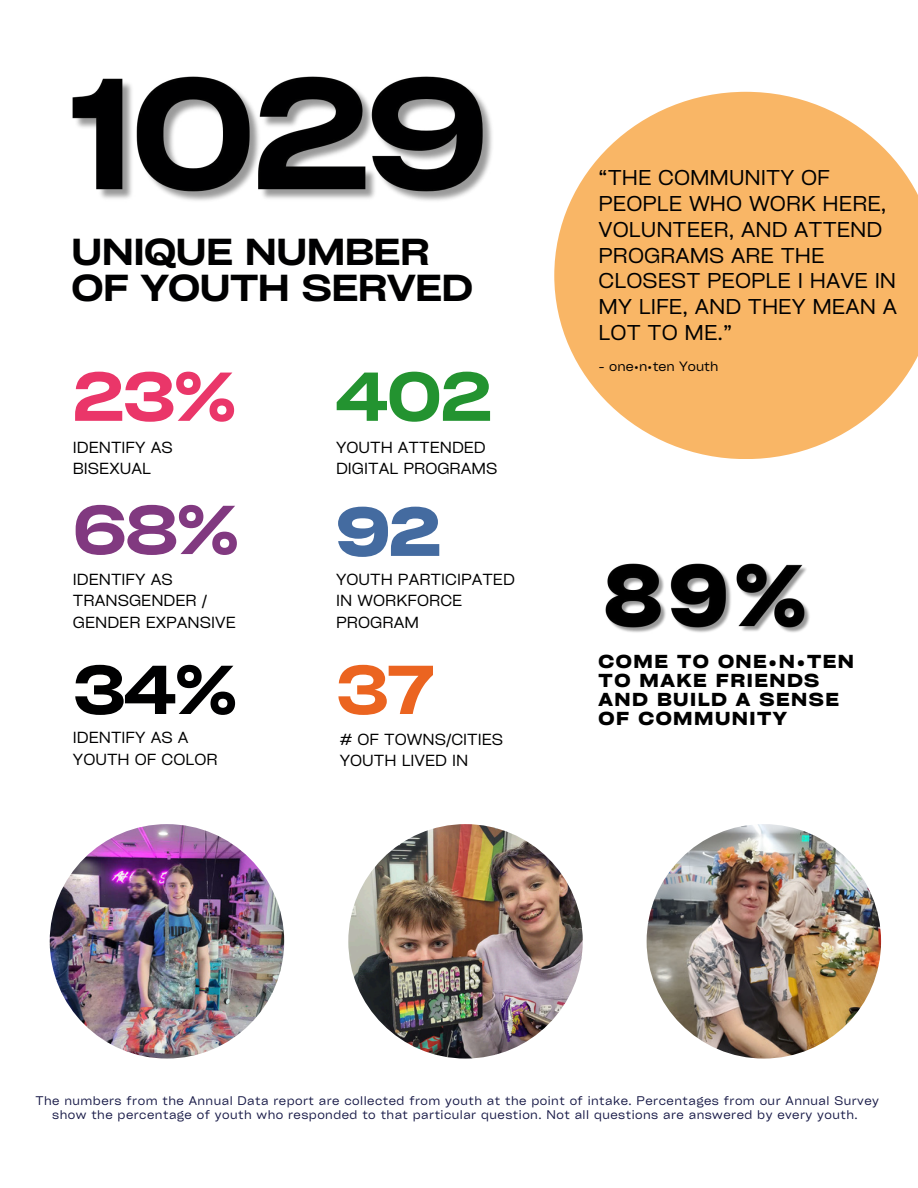
<style>
.page{position:relative;width:918px;height:1188px;background:#fff}
.page>*{position:absolute;margin:0;border:0;box-sizing:border-box;transform-origin:0 0}
.t1{font:600 expanded 66.15px "Cy Grotesk";color:#ea3669}
.t2{font:600 expanded 66.15px "Cy Grotesk";color:#813980}
.t3{font:600 expanded 66.15px "Cy Grotesk";color:#000001}
.t4{font:600 expanded 66.15px "Cy Grotesk";color:#239330}
.t5{font:600 expanded 66.15px "Cy Grotesk";color:#eb6420}
.t6{font:700 expanded 66.15px "Cy Grotesk";color:#446ba0}
.t7{font:600 expanded 36px/36px "Cy Grotesk";letter-spacing:-.015em;color:#000001}
.t8{font:20.55px/25.8px "Cy Grotesk Key";color:#000001}
.t9{font:700 expanded 18px/19.2px "Cy Grotesk";letter-spacing:.08em;color:#000}
.t10{font:15.3px/21.3px "Cy Grotesk Key";color:#000001}
.t11{font:13.05px "Cy Grotesk Key";color:#000001}
.t12{font:12px/14px "Cy Grotesk Key";letter-spacing:.035em;color:#191b48;text-align:center}
</style>
<div class="page">
<svg style="left:554px;top:92px;width:364px;height:367px;fill:#f9b666"></svg>
<img style="left:50px;top:824px;width:234px;height:235px;border-radius:50%">
<img style="left:348px;top:824px;width:235px;height:235px;border-radius:50%">
<img style="left:647px;top:824px;width:234px;height:235px;border-radius:50%">
<img style="left:72px;top:76px;width:420px;height:125px">
<img style="left:605px;top:563px;width:205px;height:70px">
<h2 class="t7" style="left:72px;top:233px;width:403px">UNIQUE NUMBER<br>OF YOUTH SERVED</h2>
<h1 class="t1" style="left:73px;top:349px;width:164px">23%</h1>
<p class="t10" style="left:73px;top:436px;width:101px">IDENTIFY AS<br>BISEXUAL</p>
<h1 class="t2" style="left:73px;top:483px;width:167px">68%</h1>
<p class="t10" style="left:73px;top:568px;width:164px">IDENTIFY AS<br>TRANSGENDER /<br>GENDER EXPANSIVE</p>
<h1 class="t3" style="left:73px;top:643px;width:165px">34%</h1>
<p class="t10" style="left:73px;top:726px;width:146px">IDENTIFY AS A<br>YOUTH OF COLOR</p>
<h1 class="t4" style="left:336px;top:349px;width:157px">402</h1>
<p class="t10" style="left:336px;top:436px;width:163px">YOUTH ATTENDED<br>DIGITAL PROGRAMS</p>
<h1 class="t6" style="left:336px;top:484px;width:106px">92</h1>
<p class="t10" style="left:336px;top:568px;width:180px">YOUTH PARTICIPATED<br>IN WORKFORCE<br>PROGRAM</p>
<h1 class="t5" style="left:336px;top:643px;width:99px">37</h1>
<p class="t10" style="left:340px;top:728px;width:165px"># OF TOWNS/CITIES<br>YOUTH LIVED IN</p>
<h3 class="t8" style="left:599px;top:164px;width:300px">“THE COMMUNITY OF<br>PEOPLE WHO WORK HERE,<br>VOLUNTEER, AND ATTEND<br>PROGRAMS ARE THE<br>CLOSEST PEOPLE I HAVE IN<br>MY LIFE, AND THEY MEAN A<br>LOT TO ME.”</h3>
<p class="t11" style="left:599px;top:358px;width:121px">- one•n•ten Youth</p>
<h3 class="t9" style="left:599px;top:651px;width:257px">COME TO ONE•N•TEN<br>TO MAKE FRIENDS<br>AND BUILD A SENSE<br>OF COMMUNITY</h3>
<p class="t12" style="left:36px;top:1094px;width:845px">The numbers from the Annual Data report are collected from youth at the point of intake. Percentages from our Annual Survey show the percentage of youth who responded to that particular question. Not all questions are answered by every youth.</p>
</div>
